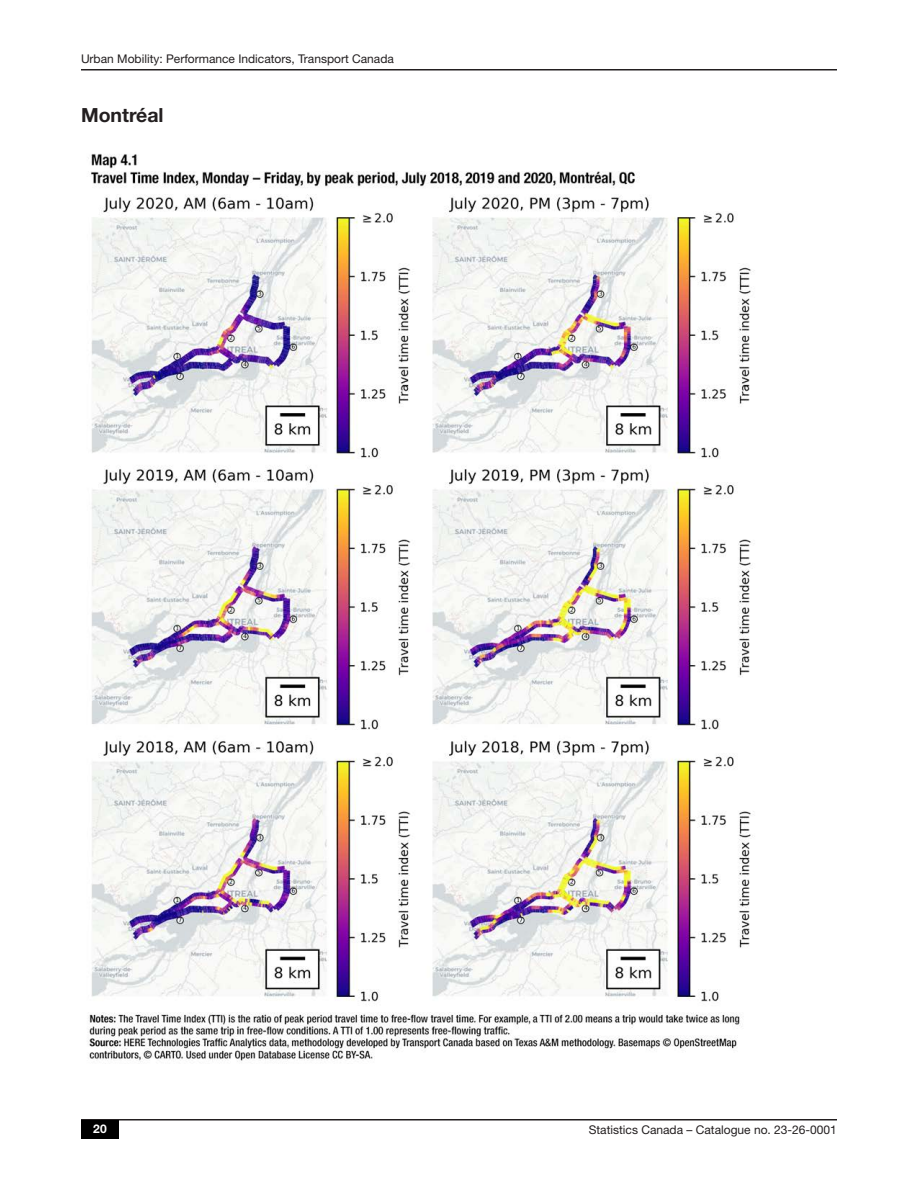
<style>
.page{position:relative;width:918px;height:1188px;background:#fff}
.page>*{position:absolute;margin:0;border:0;box-sizing:border-box;transform-origin:0 0}
.t1{font:700 19.5px "Helvetica Neue LT Std";color:#231f20}
.t2{font:12px "Helvetica Neue LT Std";color:#231f20}
.t3{font:700 12px "Helvetica Neue LT Std";color:#fff}
</style>
<div class="page">
<img style="left:88px;top:153px;width:666px;height:909px">
<hr style="left:81px;top:1119px;width:756px;height:1px;background:#231f20">
<div style="left:81px;top:1120px;width:38px;height:19px;background:#000"></div>
<hr style="left:81px;top:69px;width:756px;height:1px;background:#231f20">
<p class="t2" style="left:81px;top:51px;width:314px">Urban Mobility: Performance Indicators, Transport Canada</p>
<h1 class="t1" style="left:81px;top:103px;width:84px">Montréal</h1>
<p class="t3" style="left:93px;top:1122px;width:15px">20</p>
<p class="t2" style="left:589px;top:1122px;width:250px">Statistics Canada – Catalogue no. 23-26-0001</p>
</div>
